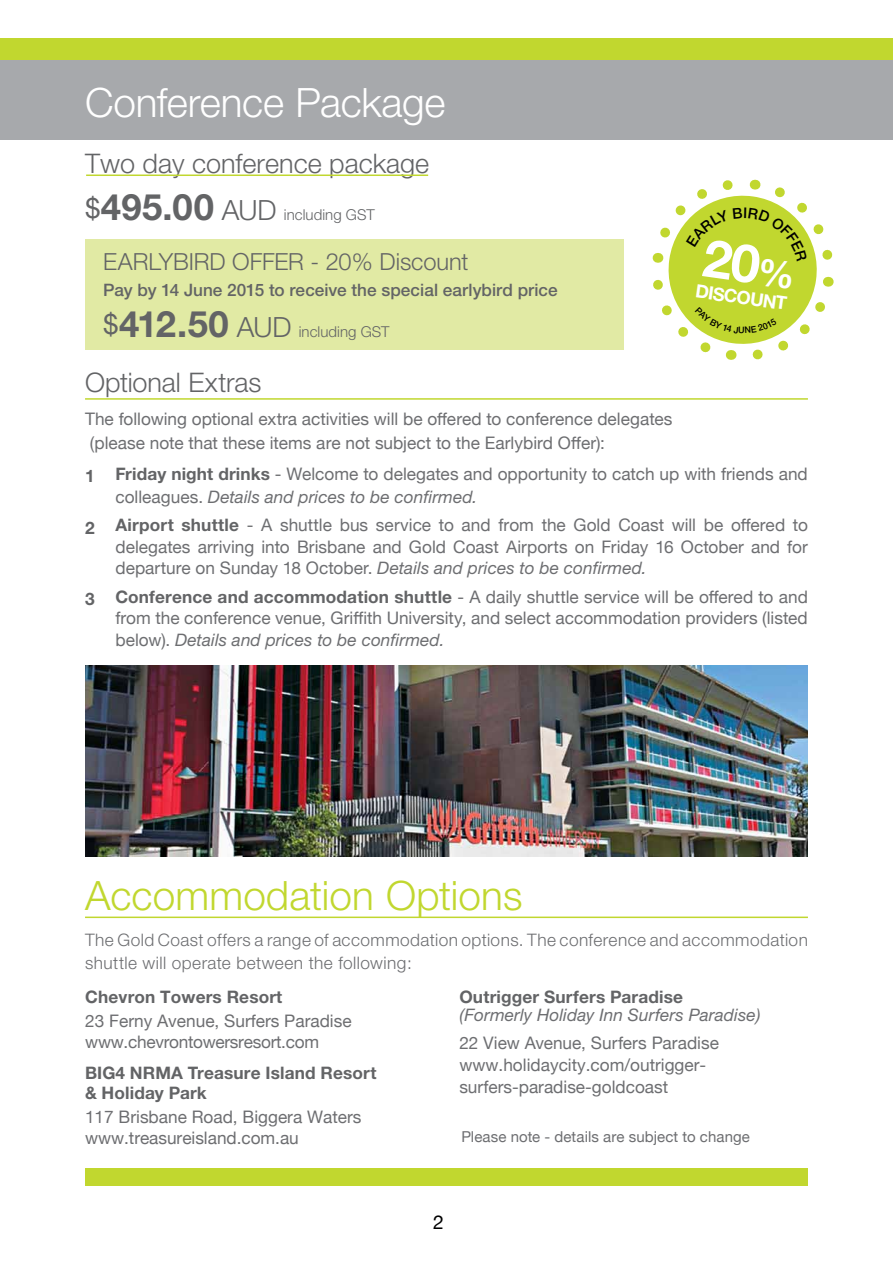
<style>
.page{position:relative;width:893px;height:1263px;background:#fff}
.page>*{position:absolute;margin:0;border:0;box-sizing:border-box;transform-origin:0 0}
.t1{font:300 40.5px "Helvetica Neue";letter-spacing:.005em;color:#c1d72f}
.t2{font:300 40.5px "Helvetica Neue";letter-spacing:-.005em;color:#fff}
.t3{font:300 27px "Helvetica Neue";color:#636466}
.t4{font:300 23.55px "Helvetica Neue";letter-spacing:-.005em;color:#636466}
.t5{font:19.35px "Helvetica Neue";color:#000}
.t6{font:700 18.3px "Helvetica Neue";color:#fff}
.t7{font:17.25px/21.5px "Helvetica Neue";color:#6d6e71}
.t8{font:300 17.25px/23.5px "Helvetica Neue";letter-spacing:.025em;color:#6d6e71}
.t9{font:700 17.25px/21px "Helvetica Neue";letter-spacing:.01em;color:#636466}
.t10{font:italic 17.25px "Helvetica Neue";letter-spacing:.005em;color:#6d6e71}
.t11{font:500 17.1px "Helvetica Neue";color:#636466}
.t12{font:300 15px "Helvetica Neue";letter-spacing:.005em;color:#636466}
.t13{font:15px "Helvetica Neue";letter-spacing:.005em;color:#6d6e71}
.s1{font-weight:400;font-size:27.9px}
.s2{font-weight:700;font-size:36.45px}
.s3{font-size:27.9px}
.s4{font-weight:700;color:#636466}
.s5{font-style:italic}
</style>
<div class="page">
<div style="left:0;top:38px;width:893px;height:40px;background:#c1d72f"></div>
<div style="left:0;top:61px;width:893px;height:79px;background:#a7a9ac"></div>
<div style="left:85px;top:239px;width:538px;height:111px;background:#e1eaa4"></div>
<img style="left:85px;top:665px;width:723px;height:192px">
<hr style="left:85px;top:916px;width:723px;height:2px;background:#c1d72f">
<hr style="left:86px;top:175px;width:342px;height:1px;background:#c1d72f">
<hr style="left:85px;top:398px;width:723px;height:2px;background:#c1d72f">
<div style="left:85px;top:1168px;width:723px;height:18px;background:#c1d72f"></div>
<svg style="left:652px;top:179px;width:182px;height:181px"></svg>
<h1 class="t2" style="left:85px;top:78px;width:362px">Conference Package</h1>
<h2 class="t3" style="left:85px;top:147px;width:346px">Two day conference package</h2>
<p class="t12" style="left:85px;top:205px;width:291px"><span class="s1">$</span><span class="s2">495.00</span> <span class="s3">AUD</span> including GST</p>
<h3 class="t4" style="left:103px;top:247px;width:367px">EARLYBIRD OFFER - 20% Discount</h3>
<p class="t11" style="left:103px;top:279px;width:456px">Pay by 14 June 2015 to receive the special earlybird price</p>
<p class="t12" style="left:103px;top:322px;width:288px"><span class="s1">$</span><span class="s2">412.50</span> <span class="s3">AUD</span> including GST</p>
<h2 class="t3" style="left:85px;top:366px;width:178px">Optional Extras</h2>
<p class="t7" style="left:85px;top:406px;width:589px;line-height:23.5px">The following optional extra activities will be offered to conference delegates (please note that these items are not subject to the Earlybird Offer):</p>
<p class="t7" style="left:115px;top:462px;width:694px;line-height:22.5px;text-indent:-30px"><span class="s4">1 Friday night drinks</span> - Welcome to delegates and opportunity to catch up with friends and colleagues. <span class="s5">Details and prices to be confirmed.</span></p>
<p class="t7" style="left:115px;top:513px;width:694px;text-align:justify;text-indent:-30px"><span class="s4">2 Airport shuttle</span> - A shuttle bus service to and from the Gold Coast will be offered to delegates arriving into Brisbane and Gold Coast Airports on Friday 16 October and for departure on Sunday 18 October. <span class="s5">Details and prices to be confirmed.</span></p>
<p class="t7" style="left:115px;top:585px;width:694px;text-align:justify;text-indent:-30px"><span class="s4">3 Conference and accommodation shuttle</span> - A daily shuttle service will be offered to and from the conference venue, Griffith University, and select accommodation providers (listed below). <span class="s5">Details and prices to be confirmed.</span></p>
<p class="t6" style="left:697px;top:279px;width:94px;rotate:8deg">DISCOUNT</p>
<h1 class="t1" style="left:85px;top:870px;width:439px">Accommodation Options</h1>
<p class="t8" style="left:85px;top:927px;width:724px">The Gold Coast offers a range of accommodation options. The conference and accommodation shuttle will operate between the following:</p>
<p class="t9" style="left:85px;top:986px;width:199px">Chevron Towers Resort</p>
<p class="t7" style="left:85px;top:1009px;width:268px;line-height:21px">23 Ferny Avenue, Surfers Paradise www.chevrontowersresort.com</p>
<p class="t9" style="left:85px;top:1061px;width:293px">BIG4 NRMA Treasure Island Resort &amp; Holiday Park</p>
<p class="t7" style="left:85px;top:1105px;width:278px;line-height:21px">117 Brisbane Road, Biggera Waters www.treasureisland.com.au</p>
<p class="t9" style="left:459px;top:985px;width:225px">Outrigger Surfers Paradise</p>
<p class="t10" style="left:459px;top:1005px;width:303px">(Formerly Holiday Inn Surfers Paradise)</p>
<p class="t7" style="left:459px;top:1030px;width:261px;line-height:22.4px">22 View Avenue, Surfers Paradise www.holidaycity.com/outrigger&shy;surfers-paradise-goldcoast</p>
<p class="t13" style="left:461px;top:1123px;width:290px">Please note - details are subject to change</p>
<p class="t5" style="left:433px;top:1205px;width:12px">2</p>
</div>
